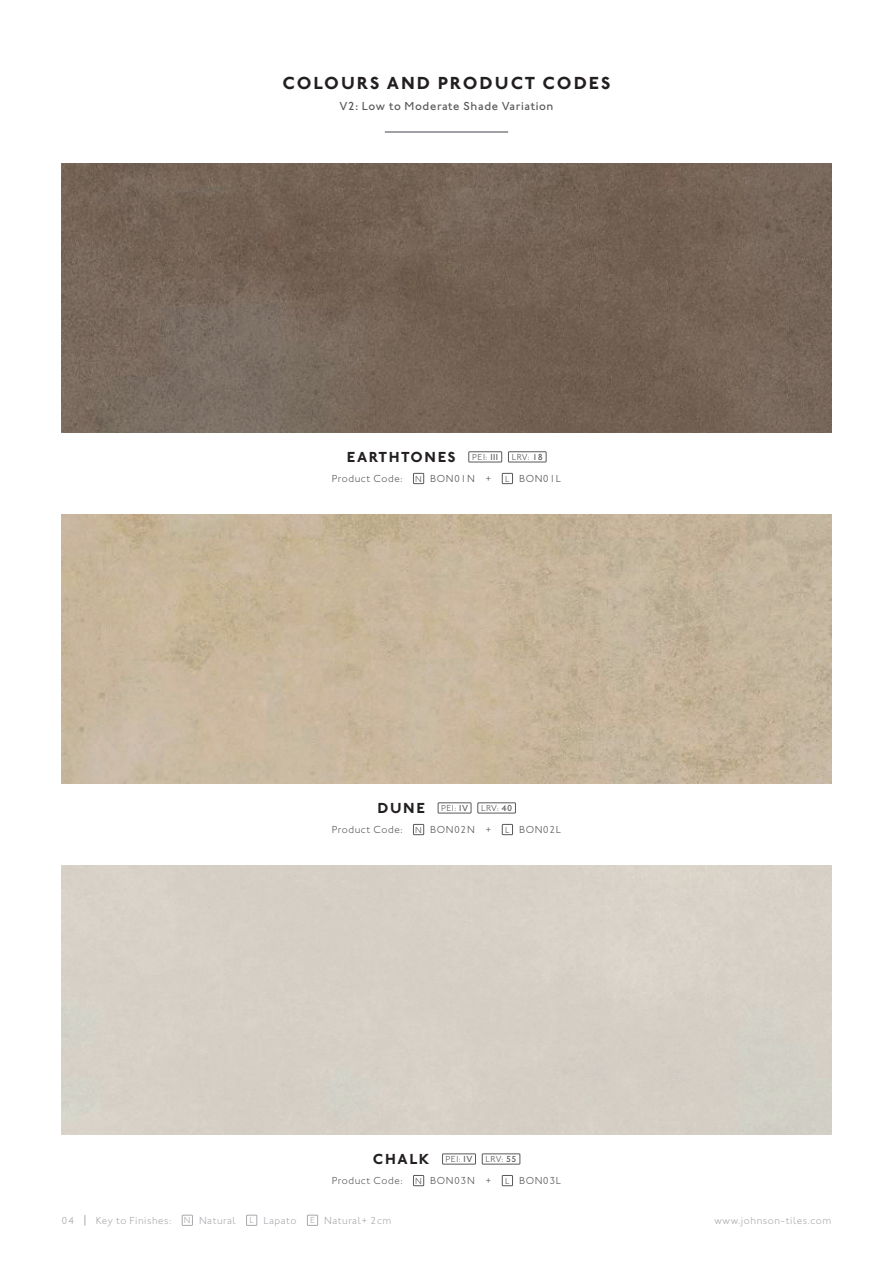
<style>
.page{position:relative;width:893px;height:1263px;background:#fff}
.page>*{position:absolute;margin:0;border:0;box-sizing:border-box;transform-origin:0 0}
.t1{font:700 18px "Johnston ITC Std";letter-spacing:.11em;color:#231f20}
.t2{font:700 15px "Johnston ITC Std";letter-spacing:.11em;color:#231f20}
.t3{font:500 12px "Johnston ITC Std";letter-spacing:.05em;color:#57585a}
.t4{font:300 10.5px "Johnston ITC Std";letter-spacing:.05em;color:#57585a}
.t5{font:300 10.5px "Johnston ITC Std";letter-spacing:.05em;color:#a8a9ad}
.t6{font:300 9px "Johnston ITC Std";letter-spacing:.06em;color:#57585a}
.t7{font:300 9px "Johnston ITC Std";color:#a8a9ad}
.s1{font-weight:500}
</style>
<div class="page">
<hr style="left:385px;top:131px;width:123px;height:2px;background:#808285">
<div style="left:182px;top:1215px;width:11px;height:10px;border:1px solid #a8a9ad"></div>
<div style="left:246px;top:1215px;width:11px;height:10px;border:1px solid #a8a9ad"></div>
<div style="left:307px;top:1215px;width:11px;height:10px;border:1px solid #a8a9ad"></div>
<div style="left:413px;top:473px;width:11px;height:11px;border:1px solid #57585a"></div>
<div style="left:508px;top:452px;width:38px;height:10px;border:1px solid #57585a"></div>
<div style="left:469px;top:452px;width:33px;height:10px;border:1px solid #57585a"></div>
<img style="left:62px;top:164px;width:769px;height:268px">
<div style="left:502px;top:473px;width:11px;height:11px;border:1px solid #57585a"></div>
<div style="left:413px;top:824px;width:11px;height:11px;border:1px solid #57585a"></div>
<div style="left:478px;top:803px;width:38px;height:10px;border:1px solid #57585a"></div>
<div style="left:438px;top:803px;width:33px;height:10px;border:1px solid #57585a"></div>
<img style="left:62px;top:515px;width:769px;height:268px">
<div style="left:502px;top:824px;width:11px;height:11px;border:1px solid #57585a"></div>
<div style="left:413px;top:1175px;width:11px;height:11px;border:1px solid #57585a"></div>
<div style="left:482px;top:1154px;width:38px;height:10px;border:1px solid #57585a"></div>
<div style="left:442px;top:1154px;width:34px;height:10px;border:1px solid #57585a"></div>
<div style="left:502px;top:1175px;width:11px;height:11px;border:1px solid #57585a"></div>
<p class="t1" style="left:282px;top:72px;width:330px">COLOURS AND PRODUCT CODES</p>
<p class="t3" style="left:339px;top:99px;width:216px">V2: Low to Moderate Shade Variation</p>
<p class="t2" style="left:347px;top:448px;width:110px">EARTHTONES</p>
<p class="t4" style="left:332px;top:472px;width:72px">Product Code:</p>
<p class="t6" style="left:415px;top:473px;width:8px">N</p>
<p class="t4" style="left:430px;top:472px;width:46px">BON01N</p>
<p class="t6" style="left:472px;top:452px;width:27px">PEI: <span class="s1">III</span></p>
<p class="t6" style="left:512px;top:452px;width:33px">LRV: <span class="s1">18</span></p>
<p class="t4" style="left:485px;top:472px;width:7px">+</p>
<p class="t6" style="left:505px;top:473px;width:6px">L</p>
<p class="t4" style="left:519px;top:472px;width:43px">BON01L</p>
<p class="t2" style="left:377px;top:799px;width:49px">DUNE</p>
<p class="t4" style="left:332px;top:823px;width:72px">Product Code:</p>
<p class="t6" style="left:415px;top:824px;width:8px">N</p>
<p class="t4" style="left:430px;top:823px;width:46px">BON02N</p>
<p class="t6" style="left:441px;top:803px;width:28px">PEI: <span class="s1">IV</span></p>
<p class="t6" style="left:481px;top:803px;width:33px">LRV: <span class="s1">40</span></p>
<p class="t4" style="left:485px;top:823px;width:7px">+</p>
<p class="t6" style="left:505px;top:824px;width:6px">L</p>
<p class="t4" style="left:519px;top:823px;width:43px">BON02L</p>
<p class="t2" style="left:373px;top:1150px;width:58px">CHALK</p>
<p class="t4" style="left:332px;top:1174px;width:72px">Product Code:</p>
<p class="t6" style="left:415px;top:1175px;width:8px">N</p>
<p class="t4" style="left:430px;top:1174px;width:46px">BON03N</p>
<p class="t6" style="left:446px;top:1154px;width:28px">PEI: <span class="s1">IV</span></p>
<p class="t6" style="left:485px;top:1154px;width:33px">LRV: <span class="s1">55</span></p>
<p class="t4" style="left:485px;top:1174px;width:7px">+</p>
<p class="t6" style="left:505px;top:1175px;width:6px">L</p>
<p class="t4" style="left:519px;top:1174px;width:43px">BON03L</p>
<p class="t5" style="left:62px;top:1214px;width:14px">04</p>
<p class="t5" style="left:715px;top:1214px;width:118px">www.johnson-tiles.com</p>
<p class="t5" style="left:96px;top:1214px;width:77px">Key to Finishes:</p>
<p class="t7" style="left:184px;top:1215px;width:8px">N</p>
<p class="t5" style="left:199px;top:1214px;width:38px">Natural</p>
<p class="t7" style="left:249px;top:1215px;width:6px">L</p>
<p class="t5" style="left:263px;top:1214px;width:35px">Lapato</p>
<p class="t7" style="left:310px;top:1215px;width:6px">E</p>
<p class="t5" style="left:324px;top:1214px;width:69px">Natural+ 2cm</p>
</div>
